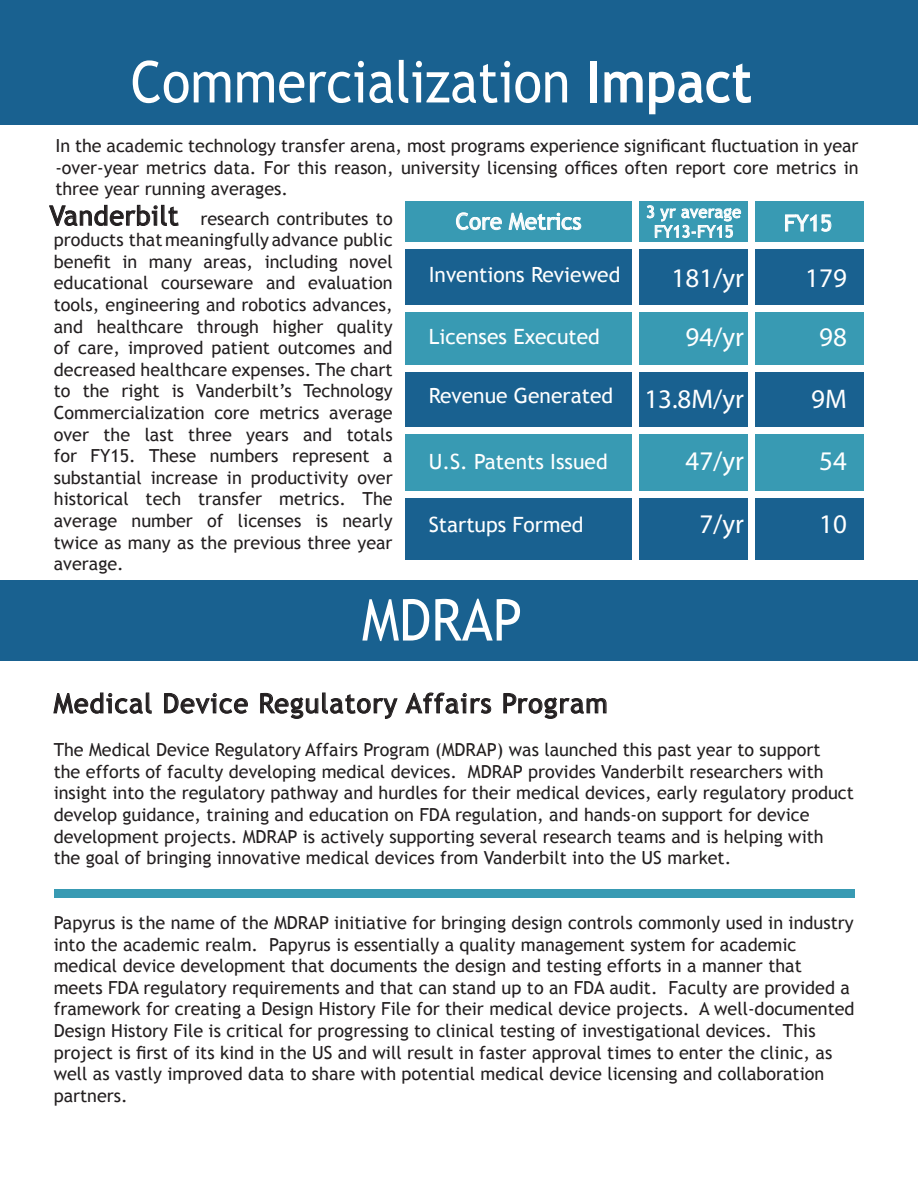
<style>
.page{position:relative;width:918px;height:1188px;background:#fff}
.page>*{position:absolute;margin:0;border:0;box-sizing:border-box;transform-origin:0 0}
.t1{font:57.75px "Trebuchet MS";color:#fff;scale:.91 1}
.t2{font:45px "Myriad Pro";color:#fff}
.t3{font:27px "Myriad Pro";color:#fff}
.t4{font:27px "Trebuchet MS";letter-spacing:.04em;color:#231f20}
.t5{font:27px "Trebuchet MS";letter-spacing:.02em;color:#231f20}
.t6{font:22.5px "Trebuchet MS";color:#fff}
.t7{font:21px "Trebuchet MS";color:#fff}
.t8{font:18px/21.6px "Trebuchet MS";color:#231f20;text-align:justify}
.t9{font:16.5px "Trebuchet MS";letter-spacing:.02em;color:#fff}
.s1{font-weight:700}
</style>
<div class="page">
<div style="left:405px;top:311px;width:458px;height:62px;background:#389ab3"></div>
<div style="left:405px;top:246px;width:458px;height:62px;background:#196190"></div>
<div style="left:405px;top:368px;width:458px;height:63px;background:#196190"></div>
<div style="left:405px;top:305px;width:458px;height:6px;background:#fff"></div>
<div style="left:405px;top:497px;width:458px;height:62px;background:#196190"></div>
<div style="left:405px;top:201px;width:458px;height:45px;background:#389ab3"></div>
<div style="left:405px;top:434px;width:458px;height:62px;background:#389ab3"></div>
<svg style="left:646px;top:205px;width:95px;height:33px"></svg>
<svg style="left:49px;top:205px;width:130px;height:21px"></svg>
<div style="left:0;top:0;width:918px;height:125px;background:#196190"></div>
<div style="left:405px;top:365px;width:458px;height:6px;background:#fff"></div>
<div style="left:405px;top:491px;width:458px;height:6px;background:#fff"></div>
<div style="left:405px;top:428px;width:458px;height:6px;background:#fff"></div>
<div style="left:0;top:580px;width:918px;height:81px;background:#196190"></div>
<div style="left:405px;top:243px;width:458px;height:6px;background:#fff"></div>
<div style="left:54px;top:890px;width:801px;height:8px;background:#389ab3"></div>
<svg style="left:53px;top:692px;width:99px;height:22px"></svg>
<svg style="left:164px;top:693px;width:84px;height:21px"></svg>
<svg style="left:260px;top:692px;width:138px;height:27px"></svg>
<svg style="left:405px;top:692px;width:87px;height:22px"></svg>
<svg style="left:503px;top:693px;width:104px;height:26px"></svg>
<div style="left:633px;top:201px;width:6px;height:358px;background:#fff"></div>
<div style="left:749px;top:201px;width:6px;height:358px;background:#fff"></div>
<svg style="left:456px;top:212px;width:46px;height:18px"></svg>
<svg style="left:508px;top:212px;width:74px;height:18px"></svg>
<svg style="left:785px;top:214px;width:47px;height:18px"></svg>
<p class="t2" style="left:53px;top:44px;width:494px">Commercialization Impact</p>
<p class="t1" style="left:131px;top:48px;width:685px">Commercialization <span class="s1">Impact</span></p>
<p class="t8" style="left:55px;top:135px;width:805px">In the academic technology transfer arena, most programs experience significant fluctuation in year -over-year metrics data. For this reason, university licensing offices often report core metrics in three year running averages.</p>
<p class="t5" style="left:50px;top:200px;width:131px">Vanderbilt</p>
<p class="t8" style="left:54px;top:208px;width:340px;text-indent:147px">research contributes to products that meaningfully advance public benefit in many areas, including novel educational courseware and evaluation tools, engineering and robotics advances, and healthcare through higher quality of care, improved patient outcomes and decreased healthcare expenses. The chart to the right is Vanderbilt’s Technology Commercialization core metrics average over the last three years and totals for FY15. These numbers represent a substantial increase in productivity over historical tech transfer metrics. The average number of licenses is nearly twice as many as the previous three year average.</p>
<p class="t9" style="left:646px;top:202px;width:96px">3 yr average</p>
<p class="t9" style="left:654px;top:222px;width:81px">FY13-FY15</p>
<p class="t6" style="left:456px;top:208px;width:127px">Core Metrics</p>
<p class="t6" style="left:784px;top:210px;width:50px">FY15</p>
<p class="t3" style="left:805px;top:261px;width:43px">179</p>
<p class="t7" style="left:429px;top:263px;width:193px">Inventions Reviewed</p>
<p class="t3" style="left:672px;top:261px;width:74px">181/yr</p>
<p class="t3" style="left:685px;top:320px;width:60px">94/yr</p>
<p class="t3" style="left:644px;top:383px;width:101px">13.8M/yr</p>
<p class="t3" style="left:685px;top:444px;width:60px">47/yr</p>
<p class="t3" style="left:699px;top:508px;width:46px">7/yr</p>
<p class="t3" style="left:819px;top:320px;width:29px">98</p>
<p class="t7" style="left:429px;top:325px;width:173px">Licenses Executed</p>
<p class="t7" style="left:429px;top:384px;width:186px">Revenue Generated</p>
<p class="t3" style="left:811px;top:383px;width:37px">9M</p>
<p class="t3" style="left:819px;top:444px;width:29px">54</p>
<p class="t7" style="left:429px;top:449px;width:181px">U.S. Patents Issued</p>
<p class="t3" style="left:819px;top:508px;width:29px">10</p>
<p class="t7" style="left:429px;top:512px;width:156px">Startups Formed</p>
<p class="t1" style="left:362px;top:586px;width:178px">MDRAP</p>
<p class="t4" style="left:54px;top:687px;width:556px">Medical Device Regulatory Affairs Program</p>
<p class="t8" style="left:54px;top:739px;width:802px;text-align:left">The Medical Device Regulatory Affairs Program (MDRAP) was launched this past year to support<br>the efforts of faculty developing medical devices. MDRAP provides Vanderbilt researchers with insight into the regulatory pathway and hurdles for their medical devices, early regulatory product develop guidance, training and education on FDA regulation, and hands-on support for device development projects. MDRAP is actively supporting several research teams and is helping with the goal of bringing innovative medical devices from Vanderbilt into the US market.</p>
<p class="t8" style="left:54px;top:912px;width:802px;text-align:left">Papyrus is the name of the MDRAP initiative for bringing design controls commonly used in industry into the academic realm. Papyrus is essentially a quality management system for academic medical device development that documents the design and testing efforts in a manner that meets FDA regulatory requirements and that can stand up to an FDA audit. Faculty are provided a framework for creating a Design History File for their medical device projects. A well-documented Design History File is critical for progressing to clinical testing of investigational devices. This project is first of its kind in the US and will result in faster approval times to enter the clinic, as well as vastly improved data to share with potential medical device licensing and collaboration partners.</p>
</div>
